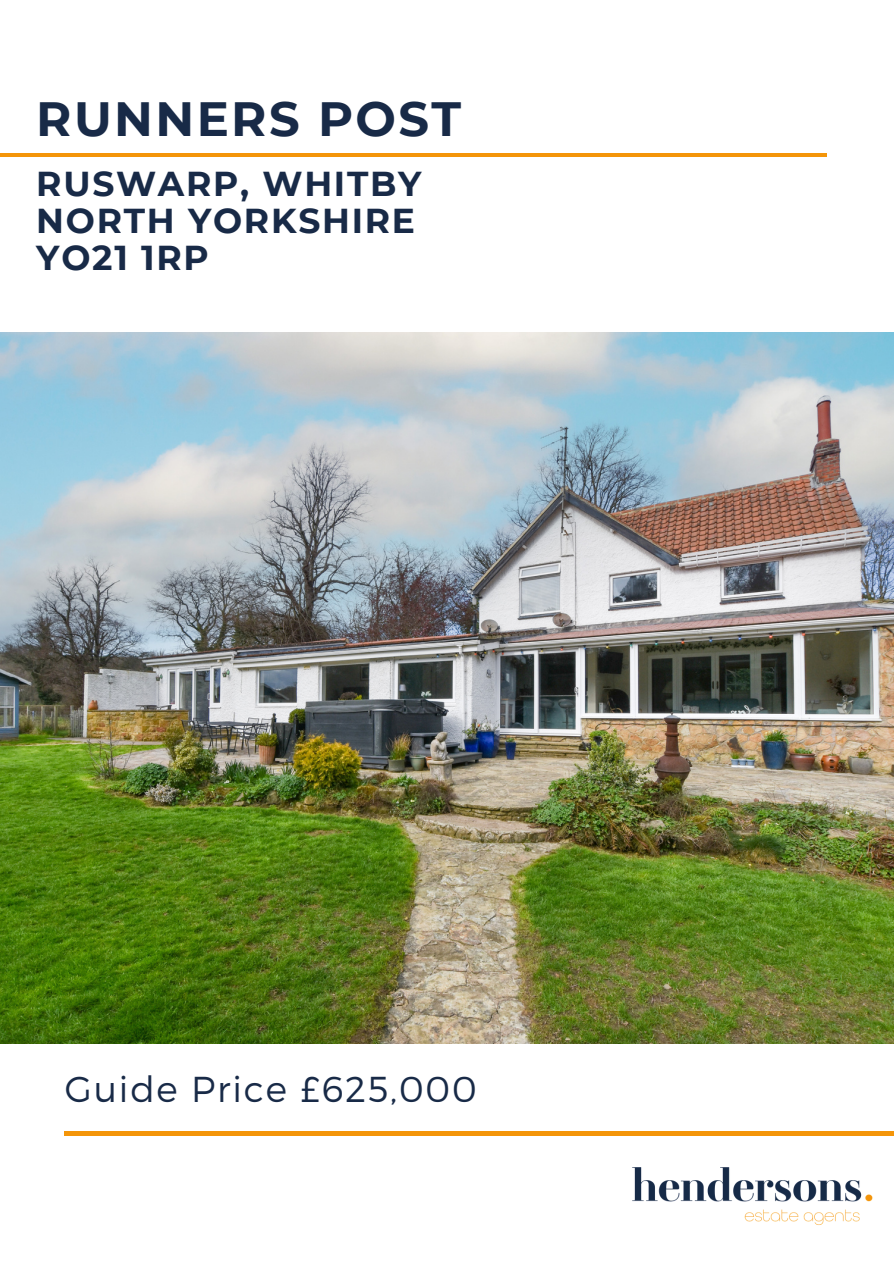
<style>
.page{position:relative;width:894px;height:1264px;background:#fff}
.page>*{position:absolute;margin:0;border:0;box-sizing:border-box;transform-origin:0 0}
.t1{font:700 48px "Montserrat";letter-spacing:.05em;color:#182a47}
.t2{font:300 36px "Montserrat";letter-spacing:.05em;color:#182a47}
.t3{font:700 34.5px/37.2px "Montserrat";letter-spacing:.05em;color:#182a47}
</style>
<div class="page">
<hr style="left:0;top:153px;width:825px;height:4px;background:#f49509">
<img style="left:0;top:333px;width:893px;height:711px">
<hr style="left:65px;top:1131px;width:828px;height:4px;background:#f49509">
<img style="left:632px;top:1167px;width:241px;height:59px">
<p class="t1" style="left:36px;top:89px;width:426px">RUNNERS POST</p>
<p class="t3" style="left:36px;top:165px;width:386px">RUSWARP, WHITBY<br>NORTH YORKSHIRE<br>YO21 1RP</p>
<h2 class="t2" style="left:65px;top:1065px;width:413px">Guide Price £625,000</h2>
</div>
